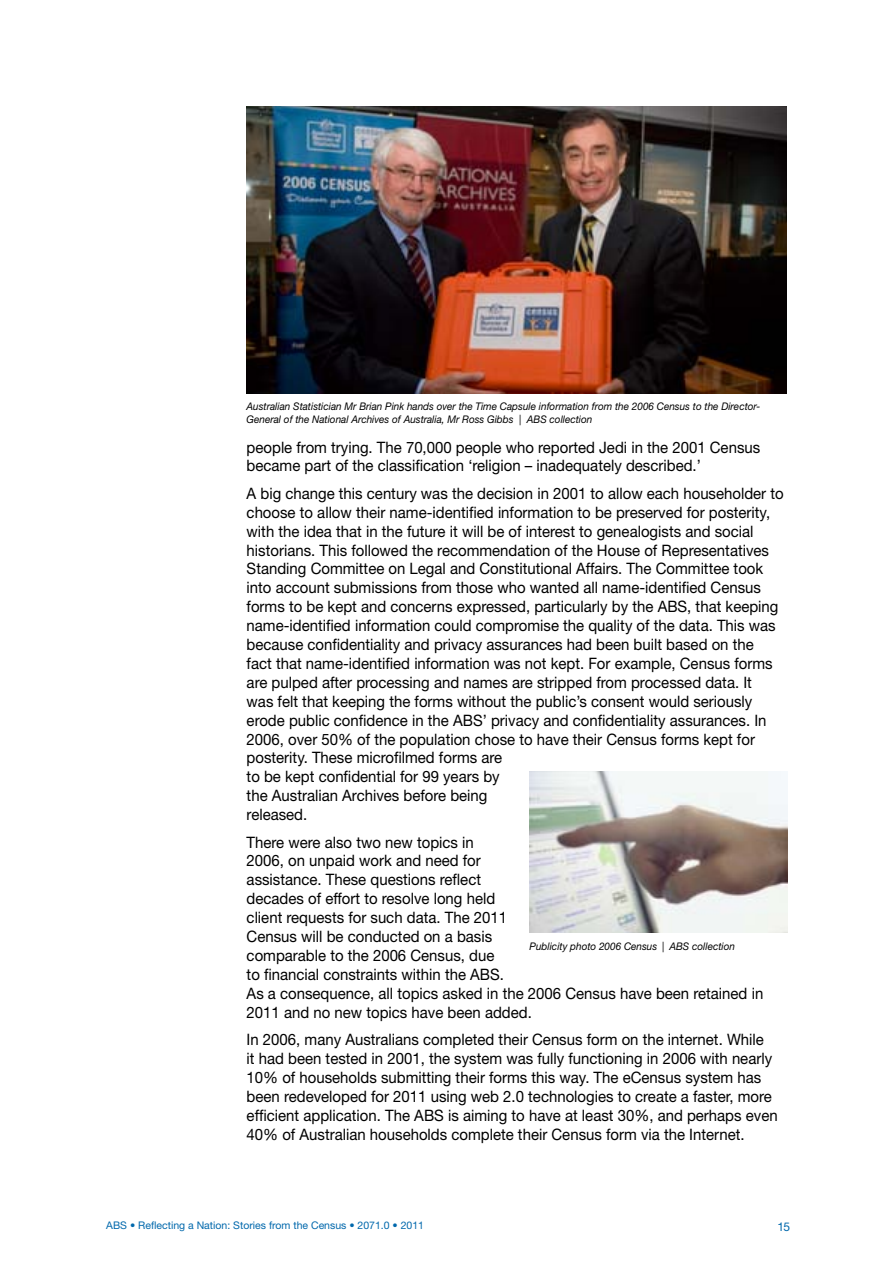
<style>
.page{position:relative;width:893px;height:1263px;background:#fff}
.page>*{position:absolute;margin:0;border:0;box-sizing:border-box;transform-origin:0 0}
.t1{font:15.75px/18.9px "Helvetica Neue";color:#000;scale:.95 1}
.t2{font:12px "Helvetica Neue";color:#0068ac}
.t3{font:italic 10.5px/12.6px "Helvetica Neue";color:#000;scale:.95 1}
.t4{font:10.5px "Helvetica Neue";color:#0068ac}
</style>
<div class="page">
<img style="left:247px;top:106px;width:540px;height:287px">
<img style="left:530px;top:771px;width:257px;height:162px">
<p class="t3" style="left:247px;top:400px;width:542px">Australian Statistician Mr Brian Pink hands over the Time Capsule information from the 2006 Census to the Director-<br>General of the National Archives of Australia, Mr Ross Gibbs | ABS collection</p>
<p class="t1" style="left:247px;top:437px;width:542px">people from trying. The 70,000 people who reported Jedi in the 2001 Census became part of the classification ‘religion – inadequately described.’</p>
<p class="t1" style="left:247px;top:484px;width:567px">A big change this century was the decision in 2001 to allow each householder to choose to allow their name-identified information to be preserved for posterity, with the idea that in the future it will be of interest to genealogists and social historians. This followed the recommendation of the House of Representatives Standing Committee on Legal and Constitutional Affairs. The Committee took into account submissions from those who wanted all name-identified Census forms to be kept and concerns expressed, particularly by the ABS, that keeping name-identified information could compromise the quality of the data. This was because confidentiality and privacy assurances had been built based on the<br>fact that name-identified information was not kept. For example, Census forms are pulped after processing and names are stripped from processed data. It<br>was felt that keeping the forms without the public’s consent would seriously erode public confidence in the ABS’ privacy and confidentiality assurances. In 2006, over 50% of the population chose to have their Census forms kept for posterity. These microfilmed forms are<br>to be kept confidential for 99 years by<br>the Australian Archives before being<br>released.</p>
<p class="t1" style="left:247px;top:832px;width:545px">There were also two new topics in<br>2006, on unpaid work and need for<br>assistance. These questions reflect<br>decades of effort to resolve long held<br>client requests for such data. The 2011<br>Census will be conducted on a basis<br>comparable to the 2006 Census, due<br>to financial constraints within the ABS.<br>As a consequence, all topics asked in the 2006 Census have been retained in 2011 and no new topics have been added.</p>
<p class="t1" style="left:247px;top:1030px;width:560px">In 2006, many Australians completed their Census form on the internet. While<br>it had been tested in 2001, the system was fully functioning in 2006 with nearly 10% of households submitting their forms this way. The eCensus system has been redeveloped for 2011 using web 2.0 technologies to create a faster, more efficient application. The ABS is aiming to have at least 30%, and perhaps even 40% of Australian households complete their Census form via the Internet.</p>
<p class="t3" style="left:530px;top:939px;width:218px">Publicity photo 2006 Census | ABS collection</p>
<p class="t4" style="left:106px;top:1219px;width:319px">ABS • Reflecting a Nation: Stories from the Census • 2071.0 • 2011</p>
<p class="t2" style="left:777px;top:1219px;width:14px">15</p>
</div>
